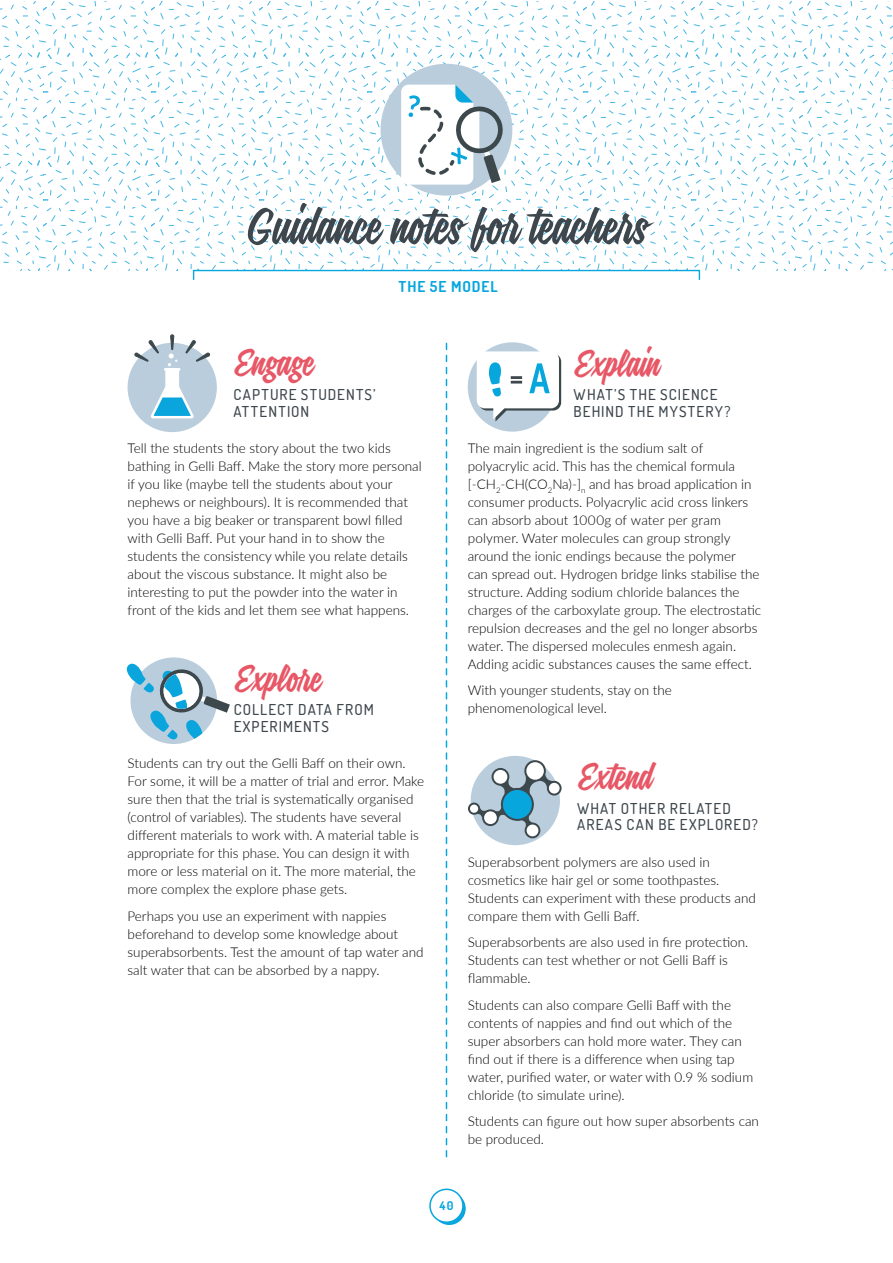
<style>
.page{position:relative;width:893px;height:1263px;background:#fff}
.page>*{position:absolute;margin:0;border:0;box-sizing:border-box;transform-origin:0 0}
.t1{font:64.5px "Signalist";color:#3d474d}
.t2{font:48px "Signalist";color:#e85766}
.t3{font:500 15px/16.5px "Dosis";letter-spacing:.075em;color:#3d474d}
.t4{font:700 15px "Dosis";letter-spacing:.06em;color:#08a6de}
.t5{font:300 13.5px/18px "Lato";color:#000}
.t6{font:700 12px "Dosis";color:#08a6de}
</style>
<div class="page">
<svg style="left:433px;top:1192px;width:33px;height:33px"></svg>
<div style="left:430px;top:1189px;width:33px;height:33px;background:#fff;border-radius:50%"></div>
<div style="left:429px;top:1188px;width:35px;height:35px;border:2px solid #08a6de;border-radius:50%"></div>
<svg style="left:446px;top:343px;width:1px;height:814px"></svg>
<svg style="left:126px;top:661px;width:104px;height:81px"></svg>
<div style="left:468px;top:342px;width:89px;height:90px;background:#b9cddc;border-radius:50%"></div>
<svg style="left:477px;top:351px;width:84px;height:71px"></svg>
<div style="left:471px;top:756px;width:89px;height:89px;background:#b9cddc;border-radius:50%"></div>
<svg style="left:468px;top:760px;width:94px;height:78px"></svg>
<div style="left:494px;top:770px;width:13px;height:14px;background:#fff;border-radius:50%"></div>
<div style="left:526px;top:762px;width:18px;height:18px;background:#fff;border-radius:50%"></div>
<div style="left:549px;top:783px;width:11px;height:10px;background:#fff;border-radius:50%"></div>
<div style="left:503px;top:790px;width:29px;height:29px;background:#07a6dd;border-radius:50%"></div>
<div style="left:527px;top:824px;width:11px;height:12px;background:#fff;border-radius:50%"></div>
<div style="left:484px;top:811px;width:13px;height:13px;background:#fff;border-radius:50%"></div>
<div style="left:470px;top:804px;width:8px;height:9px;background:#fff;border-radius:50%"></div>
<svg style="left:0;top:1px;width:893px;height:270px"></svg>
<div style="left:128px;top:343px;width:89px;height:89px;background:#b9cddc;border-radius:50%"></div>
<svg style="left:134px;top:334px;width:76px;height:84px"></svg>
<h1 class="t1" style="left:246px;top:191px;width:401px">Guidance notes for teachers</h1>
<h2 class="t2" style="left:233px;top:337px;width:81px">Engage</h2>
<p class="t3" style="left:233px;top:386px;width:144px">CAPTURE STUDENTS’<br>ATTENTION</p>
<p class="t4" style="left:398px;top:276px;width:101px">THE 5E MODEL</p>
<h2 class="t2" style="left:574px;top:337px;width:87px">Explain</h2>
<p class="t3" style="left:574px;top:386px;width:158px">WHAT’S THE SCIENCE<br>BEHIND THE MYSTERY?</p>
<p class="t5" style="left:128px;top:439px;width:296px">Tell the students the story about the two kids bathing in Gelli Baff. Make the story more personal if you like (maybe tell the students about your nephews or neighbours). It is recommended that you have a big beaker or transparent bowl filled with Gelli Baff. Put your hand in to show the students the consistency while you relate details about the viscous substance. It might also be interesting to put the powder into the water in front of the kids and let them see what happens.</p>
<h2 class="t2" style="left:234px;top:652px;width:89px">Explore</h2>
<p class="t3" style="left:234px;top:701px;width:142px">COLLECT DATA FROM<br>EXPERIMENTS</p>
<p class="t5" style="left:128px;top:754px;width:298px">Students can try out the Gelli Baff on their own.<br>For some, it will be a matter of trial and error. Make sure then that the trial is systematically organised (control of variables). The students have several different materials to work with. A material table is appropriate for this phase. You can design it with more or less material on it. The more material, the more complex the explore phase gets.</p>
<p class="t5" style="left:128px;top:906px;width:298px">Perhaps you use an experiment with nappies beforehand to develop some knowledge about superabsorbents. Test the amount of tap water and salt water that can be absorbed by a nappy.</p>
<p class="t5" style="left:468px;top:438px;width:295px">The main ingredient is the sodium salt of polyacrylic acid. This has the chemical formula [-CH<sub>2</sub>-CH(CO<sub>2</sub>Na)-]<sub>n</sub> and has broad application in consumer products. Polyacrylic acid cross linkers can absorb about 1000g of water per gram polymer. Water molecules can group strongly around the ionic endings because the polymer<br>can spread out. Hydrogen bridge links stabilise the structure. Adding sodium chloride balances the charges of the carboxylate group. The electrostatic repulsion decreases and the gel no longer absorbs water. The dispersed molecules enmesh again.<br>Adding acidic substances causes the same effect.</p>
<p class="t5" style="left:468px;top:681px;width:206px">With younger students, stay on the phenomenological level.</p>
<h2 class="t2" style="left:577px;top:751px;width:76px">Extend</h2>
<p class="t3" style="left:577px;top:800px;width:182px">WHAT OTHER RELATED<br>AREAS CAN BE EXPLORED?</p>
<p class="t5" style="left:468px;top:852px;width:290px">Superabsorbent polymers are also used in cosmetics like hair gel or some toothpastes.<br>Students can experiment with these products and compare them with Gelli Baff.</p>
<p class="t5" style="left:468px;top:933px;width:282px">Superabsorbents are also used in fire protection.<br>Students can test whether or not Gelli Baff is flammable.</p>
<p class="t5" style="left:468px;top:995px;width:287px">Students can also compare Gelli Baff with the contents of nappies and find out which of the super absorbers can hold more water. They can find out if there is a difference when using tap water, purified water, or water with 0.9 % sodium chloride (to simulate urine).</p>
<p class="t5" style="left:468px;top:1112px;width:293px">Students can figure out how super absorbents can be produced.</p>
<p class="t6" style="left:439px;top:1198px;width:16px">40</p>
</div>
